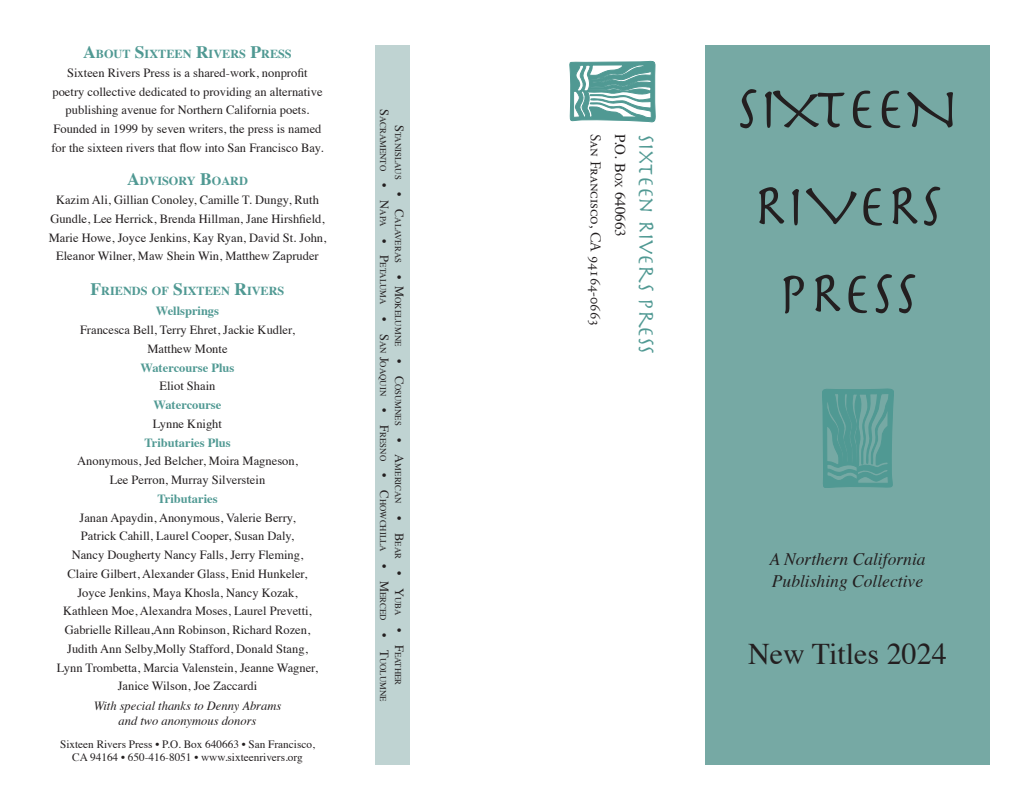
<style>
.page{position:relative;width:1035px;height:810px;background:#fff}
.page>*{position:absolute;margin:0;border:0;box-sizing:border-box;transform-origin:0 0}
.t1{font:60px "Herculanum";color:#231f20}
.t2{font:30px "Times";color:#231f20}
.t3{font:22.5px "Herculanum";color:#509993}
.t4{font:italic 17.5px "Times";color:#231f20}
.t5{font:15px "Adobe Garamond Pro";color:#231f20}
.t6{font:15px "Times";color:#231f20}
.t7{font:12.5px/18.8px "Times";color:#231f20;text-align:center}
.t8{font:700 12.5px "Times";color:#509993}
.t9{font:italic 12.5px "Times";color:#231f20}
.t10{font:700 12.25px "Times";color:#509993}
.t11{font:11.25px "Times";color:#231f20}
.t12{font:8.75px "Times";color:#231f20}
.s1{font-size:17.5px}
.s2{font-size:12.5px}
.s3{font-size:10.5px}
.s4{font-style:inherit}
</style>
<div class="page">
<div style="left:705px;top:45px;width:285px;height:720px;background:#76a9a4"></div>
<div style="left:375px;top:45px;width:35px;height:720px;background:#bfd3d2"></div>
<svg style="left:822px;top:389px;width:72px;height:99px"></svg>
<svg style="left:569px;top:60px;width:87px;height:63px"></svg>
<p class="t10" style="left:83px;top:42px;width:203px"><span class="s1">A</span>BOUT <span class="s1">S</span>IXTEEN <span class="s1">R</span>IVERS <span class="s1">P</span>RESS</p>
<p class="t7" style="left:51px;top:62px;width:274px">Sixteen Rivers Press is a shared-work, nonprofit poetry collective dedicated to providing an alternative publishing avenue for Northern California poets.<br>Founded in 1999 by seven writers, the press is named for the sixteen rivers that flow into San Francisco Bay.</p>
<p class="t10" style="left:127px;top:170px;width:122px"><span class="s1">A</span>DVISORY <span class="s1">B</span>OARD</p>
<p class="t7" style="left:49px;top:189px;width:279px">Kazim Ali, Gillian Conoley, Camille T. Dungy, Ruth Gundle, Lee Herrick, Brenda Hillman, Jane Hirshfield, Marie Howe, Joyce Jenkins, Kay Ryan, David St. John, Eleanor Wilner, Maw Shein Win, Matthew Zapruder</p>
<p class="t10" style="left:91px;top:280px;width:187px"><span class="s1">F</span>RIENDS OF <span class="s1">S</span>IXTEEN <span class="s1">R</span>IVERS</p>
<p class="t8" style="left:156px;top:299px;width:65px">Wellsprings</p>
<p class="t7" style="left:80px;top:319px;width:216px">Francesca Bell, Terry Ehret, Jackie Kudler,</p>
<p class="t7" style="left:147px;top:338px;width:82px">Matthew Monte</p>
<p class="t8" style="left:141px;top:355px;width:95px">Watercourse Plus</p>
<p class="t7" style="left:160px;top:376px;width:57px">Eliot Shain</p>
<p class="t8" style="left:154px;top:393px;width:69px">Watercourse</p>
<p class="t7" style="left:153px;top:413px;width:71px">Lynne Knight</p>
<p class="t8" style="left:144px;top:430px;width:88px">Tributaries Plus</p>
<p class="t7" style="left:77px;top:451px;width:222px">Anonymous, Jed Belcher, Moira Magneson,</p>
<p class="t7" style="left:110px;top:469px;width:157px">Lee Perron, Murray Silverstein</p>
<p class="t8" style="left:157px;top:487px;width:62px">Tributaries</p>
<p class="t7" style="left:80px;top:507px;width:217px">Janan Apaydin, Anonymous, Valerie Berry,</p>
<p class="t7" style="left:81px;top:526px;width:215px">Patrick Cahill, Laurel Cooper, Susan Daly,</p>
<p class="t7" style="left:72px;top:544px;width:233px">Nancy Dougherty Nancy Falls, Jerry Fleming,</p>
<p class="t7" style="left:68px;top:563px;width:241px">Claire Gilbert, Alexander Glass, Enid Hunkeler,</p>
<p class="t7" style="left:77px;top:582px;width:222px">Joyce Jenkins, Maya Khosla, Nancy Kozak,</p>
<p class="t7" style="left:63px;top:601px;width:250px;text-align:left">Kathleen Moe, Alexandra Moses, Laurel Prevetti,<br>Gabrielle Rilleau,Ann Robinson, Richard Rozen,</p>
<p class="t7" style="left:67px;top:638px;width:242px">Judith Ann Selby,Molly Stafford, Donald Stang,</p>
<p class="t7" style="left:57px;top:657px;width:263px">Lynn Trombetta, Marcia Valenstein, Jeanne Wagner,</p>
<p class="t7" style="left:118px;top:676px;width:141px">Janice Wilson, Joe Zaccardi</p>
<p class="t9" style="left:94px;top:695px;width:189px">With special thanks to Denny Abrams</p>
<p class="t9" style="left:119px;top:710px;width:139px">and two anonymous donors</p>
<p class="t11" style="left:60px;top:733px;width:256px">Sixteen Rivers Press • P.O. Box 640663 • San Francisco,</p>
<p class="t11" style="left:72px;top:747px;width:232px">CA 94164 • 650-416-8051 • www.sixteenrivers.org</p>
<p class="t12" style="left:391px;top:109px;width:594px;rotate:90deg"><span class="s2">S</span>acramento <span class="s2">• N</span>apa <span class="s2">• P</span>etaluma <span class="s2">• S</span>an <span class="s2">J</span>oaquin <span class="s2">• F</span>resno <span class="s2">• C</span>howchilla <span class="s2">• M</span>erced <span class="s2">• T</span>uolumne</p>
<p class="t12" style="left:406px;top:125px;width:562px;rotate:90deg"><span class="s2">S</span>tanislaus <span class="s2">• C</span>alaveras <span class="s2">• M</span>okelumne <span class="s2">• C</span>osumnes <span class="s2">• A</span>merican <span class="s2">• B</span>ear <span class="s2">• Y</span>uba <span class="s2">• F</span>eather</p>
<p class="t5" style="left:605px;top:134px;width:194px;rotate:90deg">San Francisco, CA 94164-0663</p>
<p class="t6" style="left:634px;top:134px;width:104px;rotate:90deg">P.O. B<span class="s3">ox</span> 640663</p>
<p class="t3" style="left:661px;top:134px;width:222px;rotate:90deg">Sixteen Rivers Press</p>
<p class="t1" style="left:735px;top:70px;width:226px"><span class="s4">S</span>IXTEEN</p>
<p class="t1" style="left:752px;top:167px;width:192px">RIVERS</p>
<p class="t1" style="left:777px;top:255px;width:142px">PRESS</p>
<p class="t4" style="left:769px;top:544px;width:158px">A Northern California</p>
<p class="t4" style="left:772px;top:566px;width:153px">Publishing Collective</p>
<p class="t2" style="left:748px;top:626px;width:200px">New Titles 2024</p>
</div>
